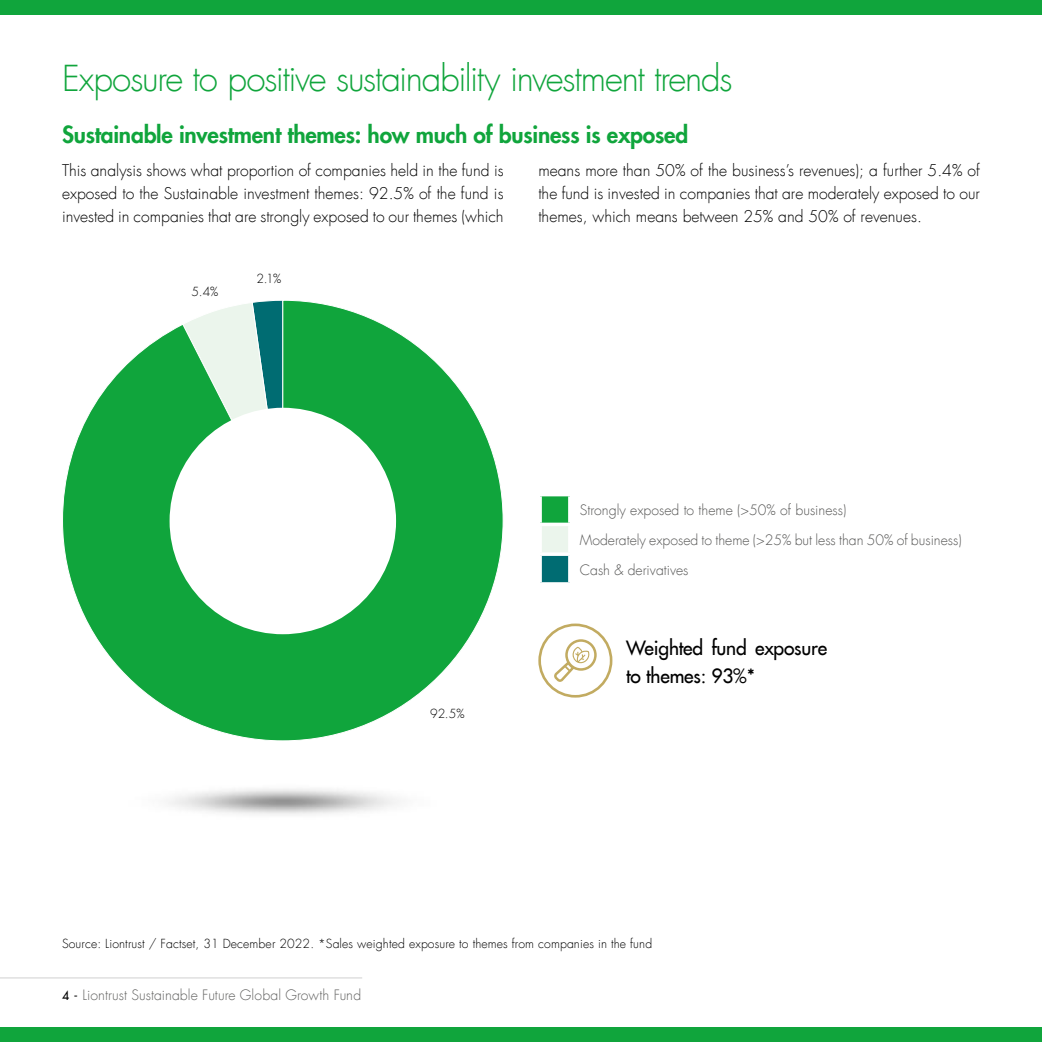
<style>
.page{position:relative;width:1042px;height:1042px;background:#fff}
.page>*{position:absolute;margin:0;border:0;box-sizing:border-box;transform-origin:0 0}
.t1{font:300 35px "Futura LT";letter-spacing:-.035em;color:#10a53c}
.t2{font:800 22.75px "Futura LT";letter-spacing:-.01em;color:#10a53c}
.t3{font:19.25px/28px "Futura LT";letter-spacing:-.01em;color:#000}
.t4{font:300 15.75px/22.8px "Futura LT";color:#000;text-align:justify}
.t5{font:300 14px/29.8px "Futura LT";color:#575756}
.t6{font:300 14px "Futura LT";letter-spacing:.005em;color:#636362}
.t7{font:300 12.25px "Futura LT";letter-spacing:.01em;color:#000}
.s1{font-weight:400;font-size:12.25px;color:#000}
</style>
<div class="page">
<svg style="left:62px;top:300px;width:442px;height:441px"></svg>
<div style="left:170px;top:408px;width:226px;height:226px;background:#fff;border-radius:50%"></div>
<div style="left:540px;top:495px;width:30px;height:29px;background:#10a53c"></div>
<div style="left:540px;top:524px;width:30px;height:30px;background:#ebf5ec"></div>
<div style="left:540px;top:554px;width:30px;height:30px;background:#006c72"></div>
<hr style="left:538px;top:493px;width:33px;height:3px;background:#fff">
<hr style="left:538px;top:523px;width:33px;height:3px;background:#fff">
<svg style="left:540px;top:552px;width:30px;height:4px"></svg>
<svg style="left:540px;top:496px;width:2px;height:27px"></svg>
<hr style="left:568px;top:496px;width:3px;height:27px;background:#fff">
<hr style="left:538px;top:526px;width:4px;height:26px;background:#fff">
<hr style="left:568px;top:526px;width:3px;height:26px;background:#fff">
<svg style="left:540px;top:556px;width:2px;height:26px"></svg>
<hr style="left:568px;top:556px;width:3px;height:26px;background:#fff">
<svg style="left:540px;top:582px;width:30px;height:2px"></svg>
<svg style="left:554px;top:639px;width:43px;height:43px"></svg>
<div style="left:538px;top:623px;width:74px;height:74px;border:3px solid #c2ab61;border-radius:50%"></div>
<div style="left:0;top:0;width:1042px;height:15px;background:#10a53c"></div>
<div style="left:0;top:1027px;width:1042px;height:15px;background:#10a53c"></div>
<hr style="left:0;top:977px;width:362px;height:1px;background:#d0d0d0">
<h1 class="t1" style="left:62px;top:57px;width:672px">Exposure to positive sustainability investment trends</h1>
<h2 class="t2" style="left:62px;top:120px;width:628px">Sustainable investment themes: how much of business is exposed</h2>
<p class="t4" style="left:62px;top:159px;width:443px">This analysis shows what proportion of companies held in the fund is exposed to the Sustainable investment themes: 92.5% of the fund is invested in companies that are strongly exposed to our themes (which</p>
<p class="t4" style="left:538px;top:159px;width:443px">means more than 50% of the business’s revenues); a further 5.4% of the fund is invested in companies that are moderately exposed to our themes, which means between 25% and 50% of revenues.</p>
<p class="t7" style="left:192px;top:284px;width:28px">5.4%</p>
<p class="t7" style="left:256px;top:271px;width:26px">2.1%</p>
<p class="t7" style="left:430px;top:706px;width:36px">92.5%</p>
<p class="t5" style="left:580px;top:496px;width:383px">Strongly exposed to theme (&gt;50% of business)<br>Moderately exposed to theme (&gt;25% but less than 50% of business)<br>Cash &amp; derivatives</p>
<p class="t3" style="left:626px;top:634px;width:202px">Weighted fund exposure to themes: 93%*</p>
<p class="t7" style="left:62px;top:936px;width:592px">Source: Liontrust / Factset, 31 December 2022. *Sales weighted exposure to themes from companies in the fund</p>
<p class="t6" style="left:62px;top:986px;width:301px"><span class="s1">4 -</span> Liontrust Sustainable Future Global Growth Fund</p>
</div>
